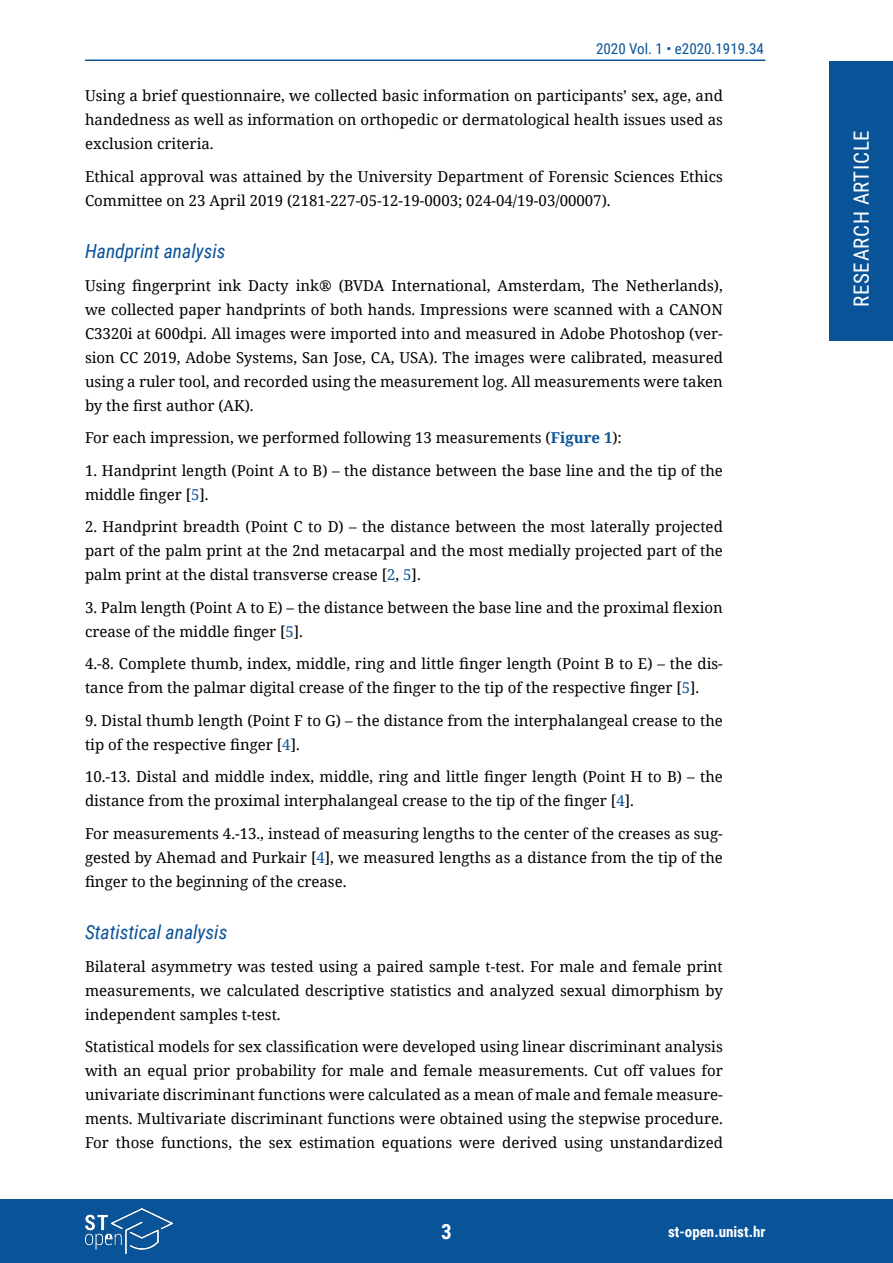
<style>
.page{position:relative;width:893px;height:1263px;background:#fff}
.page>*{position:absolute;margin:0;border:0;box-sizing:border-box;transform-origin:0 0}
.t1{font:21px "Roboto Condensed";letter-spacing:.035em;color:#fff}
.t2{font:700 21px "Roboto Condensed";color:#fff}
.t3{font:italic 19.5px "Roboto Condensed";color:#095398}
.t4{font:15px/24px "Noto Serif";color:#000;text-align:justify}
.t5{font:15px "Roboto Condensed";color:#095398}
.t6{font:700 15px "Roboto Condensed";color:#fff}
.s1{font-weight:700;color:#095398}
.s2{color:#095398}
</style>
<div class="page">
<div style="left:829px;top:61px;width:64px;height:279px;background:#095398"></div>
<div style="left:0;top:1199px;width:893px;height:64px;background:#095398"></div>
<hr style="left:85px;top:60px;width:680px;height:1px;background:#095398">
<img style="left:85px;top:1209px;width:87px;height:44px">
<p class="t5" style="left:596px;top:38px;width:169px">2020 Vol. 1 • e2020.1919.34</p>
<p class="t4" style="left:85px;top:83px;width:639px">Using a brief questionnaire, we collected basic information on participants’ sex, age, and handedness as well as information on orthopedic or dermatological health issues used as exclusion criteria.</p>
<p class="t4" style="left:85px;top:164px;width:639px">Ethical approval was attained by the University Department of Forensic Sciences Ethics<br>Committee on 23 April 2019 (2181-227-05-12-19-0003; 024-04/19-03/00007).</p>
<h2 class="t3" style="left:85px;top:237px;width:142px">Handprint analysis</h2>
<p class="t4" style="left:85px;top:273px;width:639px">Using fingerprint ink Dacty ink® (BVDA International, Amsterdam, The Netherlands), we collected paper handprints of both hands. Impressions were scanned with a CANON C3320i at 600dpi. All images were imported into and measured in Adobe Photoshop (ver&shy;sion CC 2019, Adobe Systems, San Jose, CA, USA). The images were calibrated, measured using a ruler tool, and recorded using the measurement log. All measurements were taken by the first author (AK).</p>
<p class="t4" style="left:85px;top:425px;width:538px">For each impression, we performed following 13 measurements (<span class="s1">Figure 1</span>):</p>
<p class="t4" style="left:85px;top:458px;width:639px">1. Handprint length (Point A to B) – the distance between the base line and the tip of the middle finger [<span class="s2">5</span>].</p>
<p class="t4" style="left:85px;top:514px;width:639px">2. Handprint breadth (Point C to D) – the distance between the most laterally projected part of the palm print at the 2nd metacarpal and the most medially projected part of the palm print at the distal transverse crease [<span class="s2">2</span>, <span class="s2">5</span>].</p>
<p class="t4" style="left:85px;top:595px;width:639px">3. Palm length (Point A to E) – the distance between the base line and the proximal flexion crease of the middle finger [<span class="s2">5</span>].</p>
<p class="t4" style="left:85px;top:651px;width:639px">4.-8. Complete thumb, index, middle, ring and little finger length (Point B to E) – the dis&shy;tance from the palmar digital crease of the finger to the tip of the respective finger [<span class="s2">5</span>].</p>
<p class="t4" style="left:85px;top:708px;width:639px">9. Distal thumb length (Point F to G) – the distance from the interphalangeal crease to the tip of the respective finger [<span class="s2">4</span>].</p>
<p class="t4" style="left:85px;top:764px;width:639px">10.-13. Distal and middle index, middle, ring and little finger length (Point H to B) – the distance from the proximal interphalangeal crease to the tip of the finger [<span class="s2">4</span>].</p>
<p class="t4" style="left:85px;top:821px;width:639px">For measurements 4.-13., instead of measuring lengths to the center of the creases as sug&shy;gested by Ahemad and Purkair [<span class="s2">4</span>], we measured lengths as a distance from the tip of the finger to the beginning of the crease.</p>
<h2 class="t3" style="left:85px;top:919px;width:144px">Statistical analysis</h2>
<p class="t4" style="left:85px;top:954px;width:639px">Bilateral asymmetry was tested using a paired sample t-test. For male and female print measurements, we calculated descriptive statistics and analyzed sexual dimorphism by independent samples t-test.</p>
<p class="t4" style="left:85px;top:1034px;width:639px">Statistical models for sex classification were developed using linear discriminant analysis with an equal prior probability for male and female measurements. Cut off values for univariate discriminant functions were calculated as a mean of male and female measure&shy;ments. Multivariate discriminant functions were obtained using the stepwise procedure.<br>For those functions, the sex estimation equations were derived using unstandardized</p>
<h1 class="t2" style="left:441px;top:1217px;width:12px">3</h1>
<p class="t6" style="left:668px;top:1221px;width:99px">st-open.unist.hr</p>
<h1 class="t1" style="left:847px;top:307px;width:179px;rotate:-90deg">RESEARCH ARTICLE</h1>
</div>
